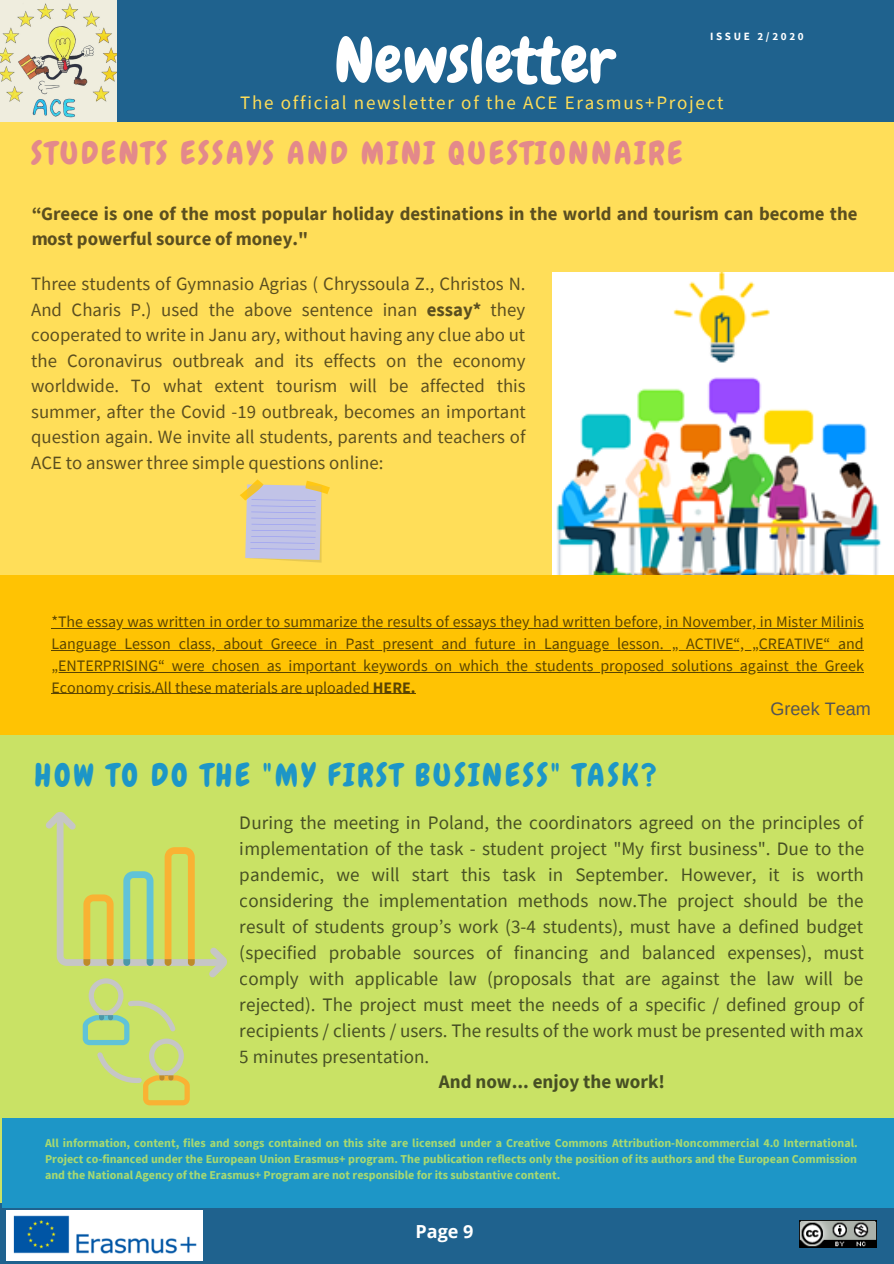
<style>
.page{position:relative;width:894px;height:1264px;background:#fff}
.page>*{position:absolute;margin:0;border:0;box-sizing:border-box;transform-origin:0 0}
.t1{font:63px "Chewy";color:#fff}
.t2{font:31.5px "Chewy";letter-spacing:.09em;color:#e3898b}
.t3{font:31.5px "Chewy";letter-spacing:.09em;color:#1d96c7}
.t4{font:19.05px/26px "Source Sans Pro";color:#000;text-align:justify}
.t5{font:19.05px "Source Sans Pro";letter-spacing:.09em;color:#ffde59}
.t6{font:700 19.05px "Source Sans Pro";color:#000}
.t7{font:18.75px/25.5px "Source Sans Pro";color:#000;text-align:justify}
.t8{font:700 18.75px/25.5px "Source Sans Pro";color:#000}
.t9{font:18px "Arimo";color:#545454}
.t10{font:700 18px "Open Sans";color:#fff}
.t11{font:15.9px/21.9px "Source Sans Pro";color:#000;text-align:justify}
.t12{font:700 12px/15.8px "Source Sans Pro";color:#f5ff40;text-align:justify}
.t13{font:700 11.1px "Source Sans Pro";letter-spacing:.24em;color:#fff}
.s1{font-weight:700}
</style>
<div class="page">
<div style="left:0;top:735px;width:893px;height:528px;background:#c9e265"></div>
<div style="left:0;top:122px;width:893px;height:453px;background:#ffde59"></div>
<div style="left:0;top:1203px;width:893px;height:60px;background:#1f628e"></div>
<div style="left:0;top:0;width:893px;height:122px;background:#1f628e"></div>
<img style="left:6px;top:1210px;width:196px;height:50px">
<img style="left:0;top:0;width:116px;height:122px">
<img style="left:799px;top:1220px;width:76px;height:27px">
<div style="left:2px;top:1118px;width:891px;height:89px;background:#1d96c7"></div>
<img style="left:552px;top:273px;width:341px;height:302px">
<div style="left:0;top:575px;width:893px;height:160px;background:#ffc303"></div>
<svg style="left:240px;top:479px;width:90px;height:83px"></svg>
<svg style="left:45px;top:812px;width:182px;height:293px"></svg>
<hr style="left:51px;top:628px;width:812px;height:1px;background:#000">
<hr style="left:51px;top:649px;width:812px;height:1px;background:#000">
<hr style="left:51px;top:671px;width:812px;height:1px;background:#000">
<hr style="left:51px;top:693px;width:322px;height:1px;background:#000">
<hr style="left:373px;top:693px;width:42px;height:1px;background:#000">
<p class="t13" style="left:709px;top:29px;width:95px">ISSUE 2/2020</p>
<h1 class="t1" style="left:334px;top:21px;width:282px">Newsletter</h1>
<p class="t5" style="left:240px;top:90px;width:484px">The official newsletter of the ACE Erasmus+Project</p>
<h2 class="t2" style="left:31px;top:133px;width:652px">STUDENTS ESSAYS AND MINI QUESTIONNAIRE</h2>
<p class="t8" style="left:31px;top:200px;width:827px">“Greece is one of the most popular holiday destinations in the world and tourism can become the most powerful source of money."</p>
<p class="t7" style="left:31px;top:271px;width:496px">Three students of Gymnasio Agrias ( Chryssoula Z., Christos N.<br>And Charis P.) used the above sentence inan <span class="s1">essay*</span> they cooperated to write in Janu ary, without having any clue abo ut the Coronavirus outbreak and its effects on the economy worldwide. To what extent tourism will be affected this summer, after the Covid -19 outbreak, becomes an important question again. We invite all students, parents and teachers of ACE to answer three simple questions online:</p>
<p class="t11" style="left:51px;top:610px;width:813px">*The essay was written in order to summarize the results of essays they had written before, in November, in Mister Milinis Language Lesson class, about Greece in Past present and future in Language lesson. „ ACTIVE“, „CREATIVE“ and „ENTERPRISING“ were chosen as important keywords on which the students proposed solutions against the Greek Economy crisis.All these materials are uploaded <span class="s1">HERE.</span></p>
<h2 class="t3" style="left:34px;top:755px;width:623px">HOW TO DO THE "MY FIRST BUSINESS" TASK?</h2>
<p class="t9" style="left:770px;top:698px;width:102px">Greek Team</p>
<p class="t4" style="left:239px;top:809px;width:626px">During the meeting in Poland, the coordinators agreed on the principles of implementation of the task - student project "My first business". Due to the pandemic, we will start this task in September. However, it is worth considering the implementation methods now.The project should be the result of students group’s work (3-4 students), must have a defined budget (specified probable sources of financing and balanced expenses), must comply with applicable law (proposals that are against the law will be rejected). The project must meet the needs of a specific / defined group of recipients / clients / users. The results of the work must be presented with max 5 minutes presentation.</p>
<p class="t6" style="left:439px;top:1069px;width:227px">And now... enjoy the work!</p>
<p class="t12" style="left:45px;top:1134px;width:813px">All information, content, files and songs contained on this site are licensed under a Creative Commons Attribution-Noncommercial 4.0 International.<br>Project co-financed under the European Union Erasmus+ program. The publication reflects only the position of its authors and the European Commission and the National Agency of the Erasmus+ Program are not responsible for its substantive content.</p>
<p class="t10" style="left:415px;top:1218px;width:59px">Page 9</p>
</div>
